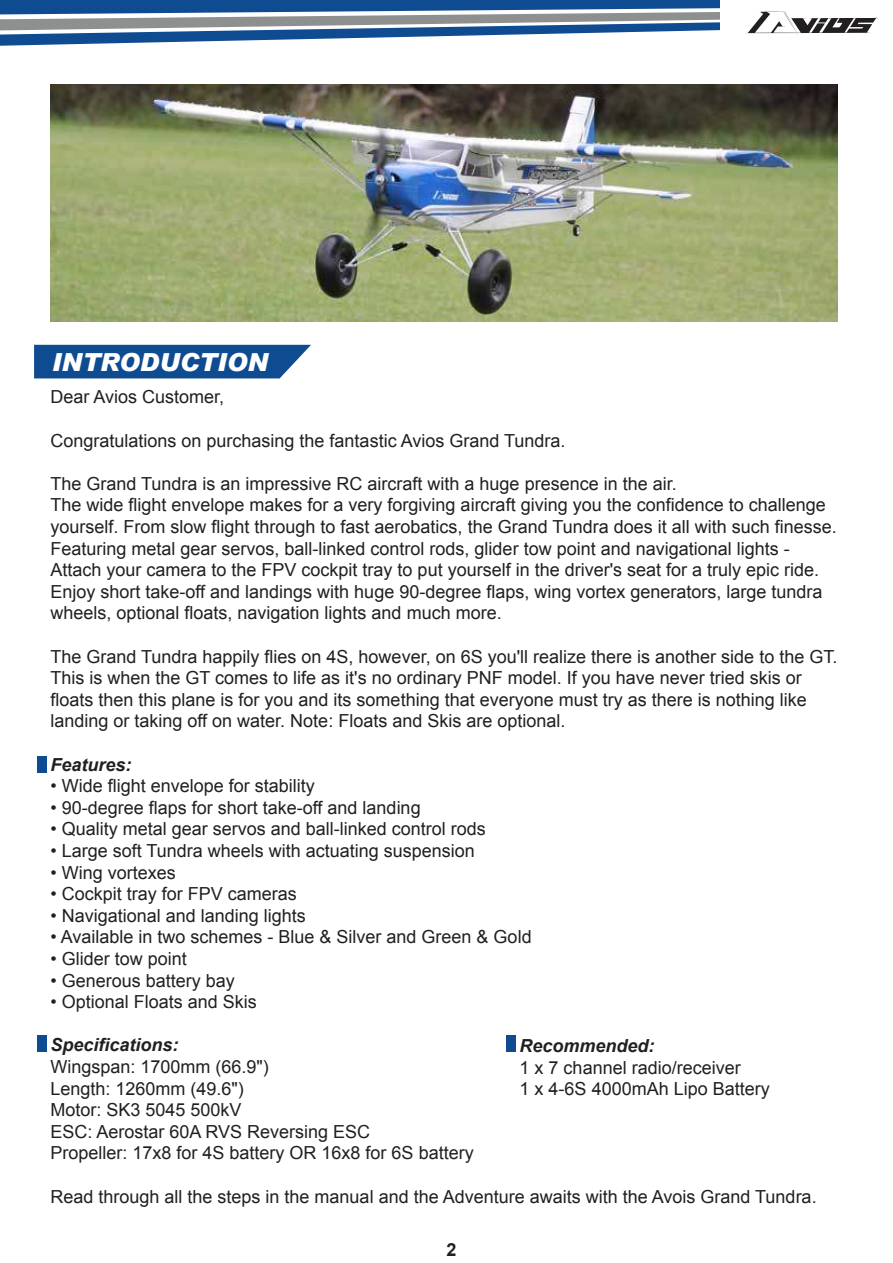
<style>
.page{position:relative;width:893px;height:1263px;background:#fff}
.page>*{position:absolute;margin:0;border:0;box-sizing:border-box;transform-origin:0 0}
.t1{font:italic 900 24.9px "Arial";color:#fff}
.t2{font:18px/21.6px "Arial";color:#221f20}
.t3{font:italic 700 18px "Arial";color:#221f20}
.t4{font:700 18px "Arial";color:#221f20}
</style>
<div class="page">
<img style="left:50px;top:118px;width:787px;height:204px">
<div style="left:34px;top:345px;width:277px;height:33px;background:#0f4b91"></div>
<div style="left:37px;top:756px;width:9px;height:16px;background:#0f4b91"></div>
<div style="left:37px;top:1035px;width:9px;height:17px;background:#0f4b91"></div>
<div style="left:506px;top:1035px;width:9px;height:17px;background:#0f4b91"></div>
<div style="left:0;top:0;width:720px;height:10px;background:#0f4b91"></div>
<svg style="left:50px;top:85px;width:788px;height:33px;background:#4f4b3f"></svg>
<svg style="left:0;top:10px;width:838px;height:75px"></svg>
<div style="left:720px;top:0;width:173px;height:43px;background:#fff"></div>
<svg style="left:747px;top:10px;width:132px;height:24px"></svg>
<h1 class="t1" style="left:52px;top:352px;width:218px">INTRODUCTION</h1>
<p class="t2" style="left:50px;top:388px;width:175px">Dear Avios Customer,</p>
<p class="t2" style="left:50px;top:431px;width:516px">Congratulations on purchasing the fantastic Avios Grand Tundra.</p>
<p class="t2" style="left:50px;top:474px;width:788px">The Grand Tundra is an impressive RC aircraft with a huge presence in the air.<br>The wide flight envelope makes for a very forgiving aircraft giving you the confidence to challenge yourself. From slow flight through to fast aerobatics, the Grand Tundra does it all with such finesse.<br>Featuring metal gear servos, ball-linked control rods, glider tow point and navigational lights - Attach your camera to the FPV cockpit tray to put yourself in the driver's seat for a truly epic ride.<br>Enjoy short take-off and landings with huge 90-degree flaps, wing vortex generators, large tundra wheels, optional floats, navigation lights and much more.</p>
<p class="t2" style="left:50px;top:647px;width:788px">The Grand Tundra happily flies on 4S, however, on 6S you'll realize there is another side to the GT.<br>This is when the GT comes to life as it's no ordinary PNF model. If you have never tried skis or floats then this plane is for you and its something that everyone must try as there is nothing like landing or taking off on water. Note: Floats and Skis are optional.</p>
<p class="t3" style="left:50px;top:757px;width:83px">Features:</p>
<p class="t2" style="left:50px;top:777px;width:483px">ï Wide flight envelope for stability<br>ï 90-degree flaps for short take-off and landing<br>ï Quality metal gear servos and ball-linked control rods<br>ï Large soft Tundra wheels with actuating suspension<br>ï Wing vortexes<br>ï Cockpit tray for FPV cameras<br>ï Navigational and landing lights<br>ï Available in two schemes - Blue &amp; Silver and Green &amp; Gold ï Glider tow point<br>ï Generous battery bay<br>ï Optional Floats and Skis</p>
<p class="t3" style="left:50px;top:1038px;width:130px">Specifications:</p>
<p class="t2" style="left:50px;top:1057px;width:425px">Wingspan: 1700mm (66.9")<br>Length: 1260mm (49.6")<br>Motor: SK3 5045 500kV<br>ESC: Aerostar 60A RVS Reversing ESC<br>Propeller: 17x8 for 4S battery OR 16x8 for 6S battery</p>
<p class="t2" style="left:50px;top:1187px;width:768px">Read through all the steps in the manual and the Adventure awaits with the Avois Grand Tundra.</p>
<p class="t3" style="left:520px;top:1039px;width:137px">Recommended:</p>
<p class="t2" style="left:520px;top:1058px;width:252px">1 x 7 channel radio/receiver<br>1 x 4-6S 4000mAh Lipo Battery</p>
<p class="t4" style="left:446px;top:1242px;width:12px">2</p>
</div>
